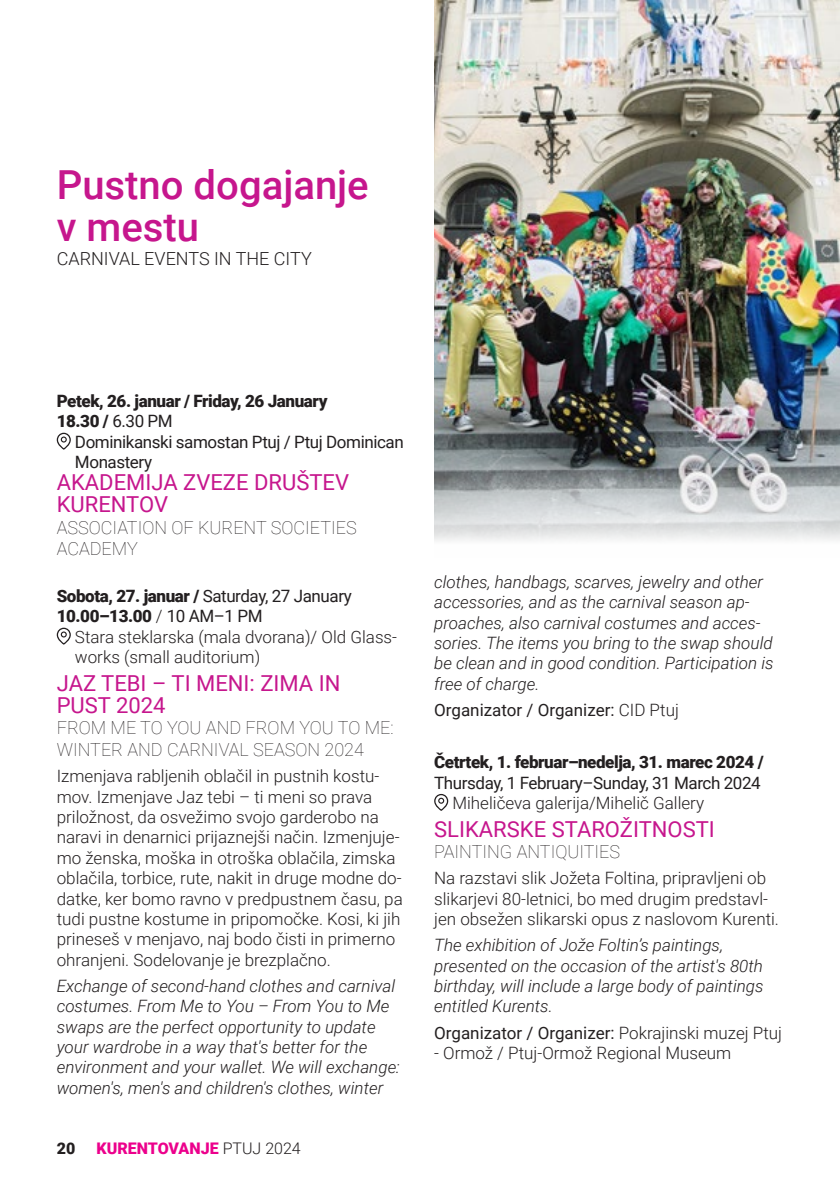
<style>
.page{position:relative;width:840px;height:1191px;background:#fff}
.page>*{position:absolute;margin:0;border:0;box-sizing:border-box;transform-origin:0 0}
.t1{font:500 40px/42px "Roboto";color:#c6168d}
.t2{font:22px/22px "Roboto";color:#c6168d}
.t3{font:100 18px/21.6px "Roboto";color:#231f20}
.t4{font:300 18px "Roboto";color:#231f20}
.t5{font:300 17px/20.4px "Roboto";color:#231f20}
.t6{font:italic 300 17px/20.4px "Roboto";color:#231f20}
.t7{font:900 17px/20.4px "Roboto";letter-spacing:-.025em;color:#231f20}
.t8{font:17px/20.4px "Roboto";letter-spacing:-.025em;color:#231f20}
.t9{font:17px "Roboto";color:#231f20}
.t10{font:900 16px "Roboto";color:#ec008c}
.t11{font:900 16px "Roboto";color:#231f20}
.s1{font-weight:400}
.s2{font-weight:900}
.s3{font-weight:300}
.s4{font-weight:300;color:#231f20}
</style>
<div class="page">
<svg style="left:57px;top:433px;width:14px;height:17px"></svg>
<svg style="left:57px;top:627px;width:14px;height:17px"></svg>
<svg style="left:434px;top:794px;width:14px;height:17px"></svg>
<img style="left:434px;top:0;width:405px;height:541px">
<p class="t1" style="left:57px;top:162px;width:313px">Pustno dogajanje v mestu</p>
<p class="t4" style="left:57px;top:246px;width:256px">CARNIVAL EVENTS IN THE CITY</p>
<p class="t7" style="left:57px;top:390px;width:272px">Petek, 26. januar / Friday, 26 January</p>
<p class="t7" style="left:57px;top:410px;width:117px">18.30 / <span class="s1">6.30 PM</span></p>
<p class="t8" style="left:75px;top:431px;width:330px">Dominikanski samostan Ptuj / Ptuj Dominican<br>Monastery</p>
<p class="t2" style="left:57px;top:470px;width:294px">AKADEMIJA ZVEZE DRUŠTEV<br>KURENTOV</p>
<p class="t3" style="left:57px;top:516px;width:301px">ASSOCIATION OF KURENT SOCIETIES<br>ACADEMY</p>
<p class="t8" style="left:57px;top:585px;width:296px"><span class="s2">Sobota, 27. januar /</span> Saturday, 27 January</p>
<p class="t7" style="left:57px;top:605px;width:207px">10.00–13.00 <span class="s3">/</span> <span class="s1">10 AM–1 PM</span></p>
<p class="t5" style="left:75px;top:626px;width:323px">Stara steklarska (mala dvorana)/ Old Glass&shy;works (small auditorium)</p>
<p class="t2" style="left:57px;top:671px;width:285px">JAZ TEBI – TI MENI: ZIMA IN<br>PUST 2024</p>
<p class="t3" style="left:57px;top:716px;width:338px">FROM ME TO YOU AND FROM YOU TO ME:<br>WINTER AND CARNIVAL SEASON 2024</p>
<p class="t5" style="left:57px;top:765px;width:347px">Izmenjava rabljenih oblačil in pustnih kostu&shy;mov. Izmenjave Jaz tebi – ti meni so prava priložnost, da osvežimo svojo garderobo na naravi in denarnici prijaznejši način. Izmenjuje&shy;mo ženska, moška in otroška oblačila, zimska oblačila, torbice, rute, nakit in druge modne do&shy;datke, ker bomo ravno v predpustnem času, pa tudi pustne kostume in pripomočke. Kosi, ki jih prineseš v menjavo, naj bodo čisti in primerno ohranjeni. Sodelovanje je brezplačno.</p>
<p class="t6" style="left:57px;top:975px;width:344px">Exchange of second-hand clothes and carnival costumes. From Me to You – From You to Me swaps are the perfect opportunity to update your wardrobe in a way that's better for the environment and your wallet. We will exchange: women's, men's and children's clothes, winter</p>
<p class="t11" style="left:57px;top:1136px;width:20px">20</p>
<p class="t10" style="left:96px;top:1136px;width:206px">KURENTOVANJE <span class="s4">PTUJ 2024</span></p>
<p class="t6" style="left:434px;top:571px;width:341px">clothes, handbags, scarves, jewelry and other accessories, and as the carnival season ap&shy;proaches, also carnival costumes and acces&shy;sories. The items you bring to the swap should be clean and in good condition. Participation is free of charge.</p>
<p class="t9" style="left:434px;top:698px;width:246px">Organizator / Organizer: <span class="s3">CID Ptuj</span></p>
<p class="t7" style="left:434px;top:751px;width:331px">Četrtek, 1. februar–nedelja, 31. marec 2024 /<br><span class="s1">Thursday, 1 February–Sunday, 31 March 2024</span></p>
<p class="t5" style="left:452px;top:792px;width:253px">Miheličeva galerija/Mihelič Gallery</p>
<p class="t2" style="left:434px;top:817px;width:282px">SLIKARSKE STAROŽITNOSTI</p>
<p class="t3" style="left:434px;top:840px;width:187px">PAINTING ANTIQUITIES</p>
<p class="t5" style="left:434px;top:867px;width:346px">Na razstavi slik Jožeta Foltina, pripravljeni ob slikarjevi 80-letnici, bo med drugim predstavl&shy;jen obsežen slikarski opus z naslovom Kurenti.</p>
<p class="t6" style="left:434px;top:934px;width:331px">The exhibition of Jože Foltin’s paintings, presented on the occasion of the artist's 80th birthday, will include a large body of paintings entitled Kurents.</p>
<p class="t9" style="left:434px;top:1020px;width:349px">Organizator / Organizer: <span class="s3">Pokrajinski muzej Ptuj</span></p>
<p class="t5" style="left:434px;top:1042px;width:298px">- Ormož / Ptuj-Ormož Regional Museum</p>
</div>
